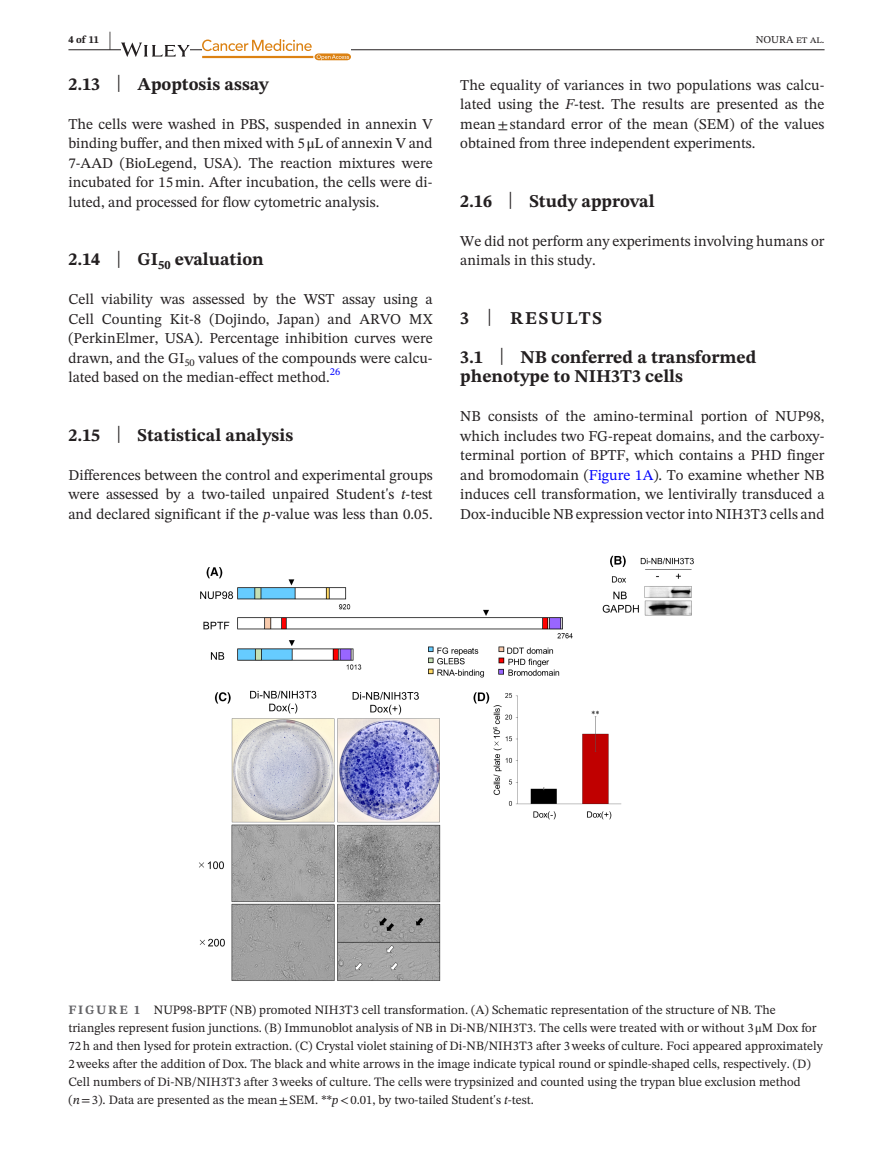
<style>
.page{position:relative;width:893px;height:1174px;background:#fff}
.page>*{position:absolute;margin:0;border:0;box-sizing:border-box;transform-origin:0 0}
.t1{font:700 18px/39px "STIX Two Text";color:#231f20}
.t2{font:15px/19.5px "STIX Two Text";color:#231f20;text-align:justify}
.t3{font:12.75px/18px "STIX Two Text";color:#231f20}
.t4{font:10.5px "STIX Two Text";color:#231f20}
.t5{font:700 10.5px "STIX Two Text";color:#231f20}
.t6{font:10.5px "STIX Two Text";color:#00f}
.s1{font-size:21px}
.s2{font-weight:400;font-size:23.7px}
.s3{font-family:"STIX"}
.s4{font-style:italic}
.s5{color:#00f}
.s6{font-weight:700;color:#636366}
</style>
<div class="page">
<hr style="left:68px;top:49px;width:756px;height:1px;background:#231f20">
<svg style="left:121px;top:43px;width:69px;height:14px"></svg>
<svg style="left:202px;top:39px;width:149px;height:21px"></svg>
<img style="left:199px;top:555px;width:495px;height:426px">
<p class="t5" style="left:68px;top:32px;width:44px">4 of 11 <span class="s1">|</span></p>
<p class="t4" style="left:756px;top:32px;width:70px">NOURA et al.</p>
<p class="t1" style="left:68px;top:65px;width:202px">2.13 <span class="s2">|</span> Apoptosis assay</p>
<p class="t2" style="left:68px;top:114px;width:366px">The cells were washed in PBS, suspended in annexin V binding buffer, and then mixed with 5<span class="s3">μ</span>L of annexin V and 7-AAD (BioLegend, USA). The reaction mixtures were incubated for 15min. After incubation, the cells were di&shy;luted, and processed for flow cytometric analysis.</p>
<p class="t2" style="left:460px;top:75px;width:366px">The equality of variances in two populations was calcu&shy;lated using the <span class="s4">F</span>-test. The results are presented as the mean<span class="s3">±</span>standard error of the mean (SEM) of the values obtained from three independent experiments.</p>
<p class="t1" style="left:460px;top:182px;width:196px">2.16 <span class="s2">|</span> Study approval</p>
<p class="t2" style="left:460px;top:231px;width:366px">We did not perform any experiments involving humans or animals in this study.</p>
<p class="t1" style="left:68px;top:240px;width:197px">2.14 <span class="s2">|</span> GI<sub>50</sub> evaluation</p>
<p class="t2" style="left:68px;top:289px;width:366px">Cell viability was assessed by the WST assay using a Cell Counting Kit-8 (Dojindo, Japan) and ARVO MX (PerkinElmer, USA). Percentage inhibition curves were drawn, and the GI<sub>50</sub> values of the compounds were calcu&shy;lated based on the median-effect method.</p>
<p class="t1" style="left:460px;top:299px;width:298px">3 <span class="s2">|</span> RESULTS<br>3.1 <span class="s2">|</span> NB conferred a transformed</p>
<p class="t1" style="left:460px;top:357px;width:224px">phenotype to NIH3T3 cells</p>
<p class="t2" style="left:460px;top:406px;width:366px">NB consists of the amino-terminal portion of NUP98, which includes two FG-repeat domains, and the carboxy&shy;terminal portion of BPTF, which contains a PHD finger and bromodomain (<span class="s5">Figure 1A</span>). To examine whether NB induces cell transformation, we lentivirally transduced a Dox-inducible NB expression vector into NIH3T3 cells and</p>
<p class="t6" style="left:330px;top:364px;width:12px">26</p>
<p class="t1" style="left:68px;top:416px;width:226px">2.15 <span class="s2">|</span> Statistical analysis</p>
<p class="t2" style="left:68px;top:465px;width:366px">Differences between the control and experimental groups were assessed by a two-tailed unpaired Student's <span class="s4">t</span>-test and declared significant if the <span class="s4">p-</span>value was less than 0.05.</p>
<p class="t3" style="left:68px;top:1000px;width:756px"><span class="s6">FIGURE 1</span> NUP98-BPTF (NB) promoted NIH3T3 cell transformation. (A) Schematic representation of the structure of NB. The triangles represent fusion junctions. (B) Immunoblot analysis of NB in Di-NB/NIH3T3. The cells were treated with or without 3<span class="s3">μ</span>M Dox for 72h and then lysed for protein extraction. (C) Crystal violet staining of Di-NB/NIH3T3 after 3weeks of culture. Foci appeared approximately 2weeks after the addition of Dox. The black and white arrows in the image indicate typical round or spindle-shaped cells, respectively. (D)<br>Cell numbers of Di-NB/NIH3T3 after 3weeks of culture. The cells were trypsinized and counted using the trypan blue exclusion method (<span class="s4">n</span><span class="s3">=</span>3). Data are presented as the mean<span class="s3">±</span>SEM. **<span class="s4">p</span><span class="s3">&lt;</span>0.01, by two-tailed Student's <span class="s4">t-</span>test.</p>
</div>
